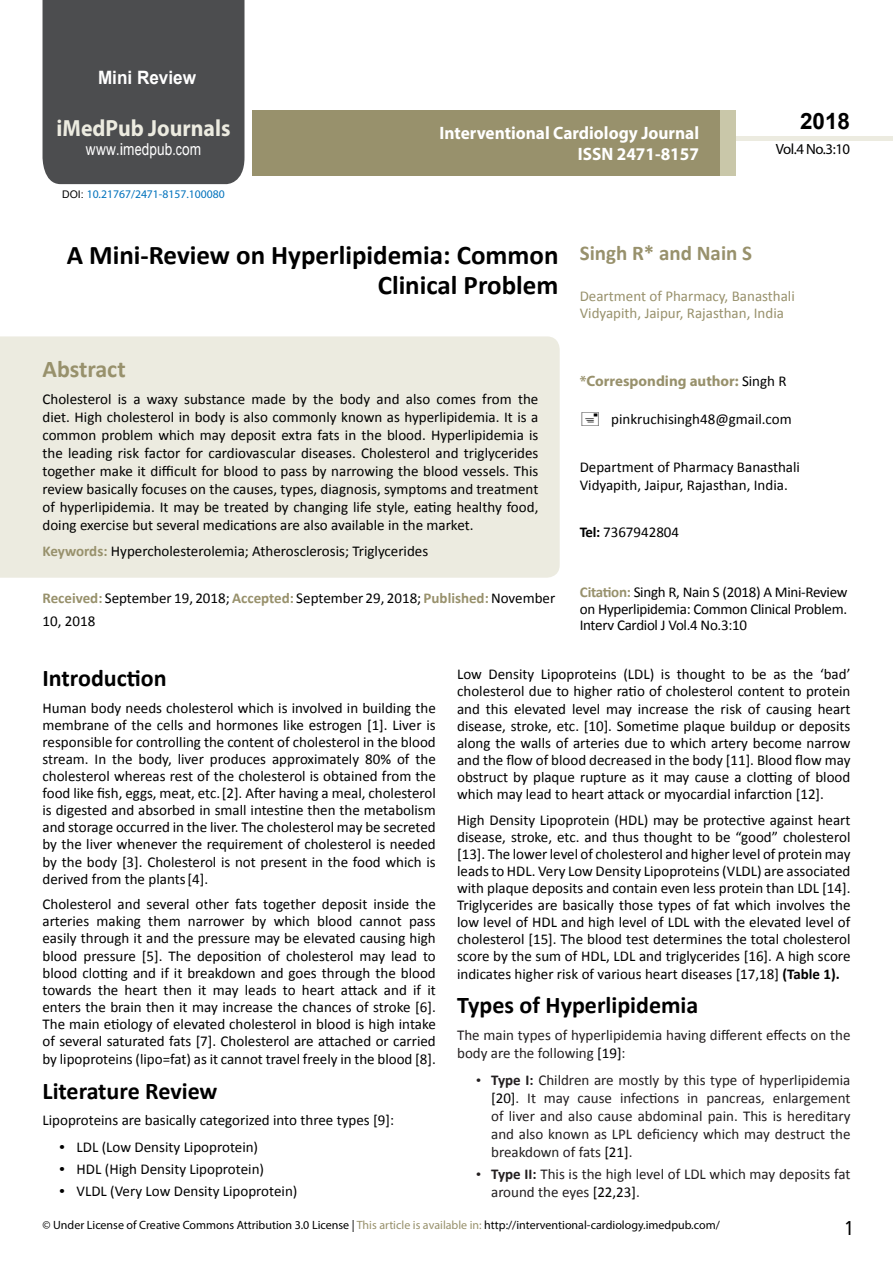
<style>
.page{position:relative;width:893px;height:1263px;background:#fff}
.page>*{position:absolute;margin:0;border:0;box-sizing:border-box;transform-origin:0 0}
.t1{font:700 27px/29.7px "Calibri";color:#000;text-align:right}
.t2{font:25.5px "Tunga";color:#000}
.t3{font:700 24px "Calibri";color:#000}
.t4{font:700 24px "Calibri";color:#98916c}
.t5{font:700 23.4px "Myriad Pro";color:#ecebe0;scale:.93 1}
.t6{font:700 22.5px "Arial";color:#000}
.t7{font:700 21px "Calibri";color:#98916c}
.t8{font:700 18.45px "Arial";color:#fff;scale:.93 1}
.t9{font:700 18px/21.6px "Myriad Pro";color:#fff;text-align:right;scale:.96 1}
.t10{font:16.5px "Arial";letter-spacing:.01em;color:#fff;scale:.83 1}
.t11{font:15px/17.1px "Calibri";color:#000;text-align:justify}
.t12{font:15px/18px "Calibri";color:#231f20}
.t13{font:15px/16.5px "Calibri";color:#98916c}
.t14{font:700 15px "Myriad Pro";color:#98916c}
.t15{font:14.85px "Myriad Pro";letter-spacing:-.03em;color:#000}
.t16{font:12px "Myriad Pro";color:#000}
.t17{font:11.7px "Myriad Pro";color:#0072bc}
.s1{font-family:"Calibri"}
.s2{font-family:"Arial";font-size:10.5px;color:#000}
.s3{font-weight:700;color:#98916c}
.s4{font-family:"Calibri";font-weight:400;color:#000}
.s5{font-weight:700}
.s6{font-family:"Times New Roman";font-weight:700}
.s7{color:#000}
.s8{font-family:"Courier New"}
.s9{color:#98916c}
</style>
<div class="page">
<hr style="left:736px;top:137px;width:157px;height:4px;background:#ecebe0">
<div style="left:252px;top:110px;width:469px;height:66px;background:#98916c"></div>
<div style="left:720px;top:110px;width:16px;height:66px;background:#c9c7a9"></div>
<div style="left:43px;top:0;width:201px;height:184px;background:#4c4d4f"></div>
<div style="left:0;top:336px;width:560px;height:242px;background:#ecebe0"></div>
<p class="t8" style="left:98px;top:65px;width:107px">Mini Review</p>
<h3 class="t5" style="left:57px;top:113px;width:188px">iMedPub Journals</h3>
<p class="t10" style="left:86px;top:139px;width:140px">www<span class="s1">.</span>imedpub<span class="s1">.</span>com</p>
<p class="t17" style="left:62px;top:187px;width:164px"><span class="s2">DOI:</span> 10.21767/2471-8157.100080</p>
<p class="t9" style="left:439px;top:121px;width:272px">Interventional Cardiology Journal<br>ISSN 2471-8157</p>
<h3 class="t6" style="left:800px;top:106px;width:52px">2018</h3>
<p class="t15" style="left:776px;top:140px;width:76px">Vol.4 No.3:10</p>
<h1 class="t1" style="left:67px;top:240px;width:493px">A Mini-Review on Hyperlipidemia: Common<br>Clinical Problem</h1>
<h3 class="t4" style="left:43px;top:354px;width:85px">Abstract</h3>
<p class="t11" style="left:43px;top:390px;width:497px;line-height:18px">Cholesterol is a waxy substance made by the body and also comes from the diet. High cholesterol in body is also commonly known as hyperlipidemia. It is a common problem which may deposit extra fats in the blood. Hyperlipidemia is the leading risk factor for cardiovascular diseases. Cholesterol and triglycerides together make it difficult for blood to pass by narrowing the blood vessels. This review basically focuses on the causes, types, diagnosis, symptoms and treatment of hyperlipidemia. It may be treated by changing life style, eating healthy food, doing exercise but several medications are also available in the market.</p>
<p class="t11" style="left:43px;top:543px;width:387px"><span class="s3">Keywords:</span> Hypercholesterolemia; Atherosclerosis; Triglycerides</p>
<p class="t11" style="left:43px;top:587px;width:514px;line-height:22.5px"><span class="s3">Received:</span> September 19, 2018; <span class="s3">Accepted:</span> September 29, 2018; <span class="s3">Published:</span>November<br>10, 2018</p>
<h3 class="t7" style="left:580px;top:239px;width:174px">Singh R* and Nain S</h3>
<p class="t13" style="left:580px;top:288px;width:217px">Deartment of Pharmacy, Banasthali<br>Vidyapith, Jaipur, Rajasthan, India</p>
<p class="t14" style="left:580px;top:371px;width:208px">*Corresponding author: <span class="s4">Singh R</span></p>
<p class="t11" style="left:611px;top:410px;width:182px">pinkruchisingh48@gmail.com</p>
<p class="t11" style="left:580px;top:458px;width:222px;line-height:18px">Department of Pharmacy Banasthali<br>Vidyapith, Jaipur, Rajasthan, India.</p>
<p class="t11" style="left:580px;top:523px;width:101px"><span class="s5">Tel:</span> 7367942804</p>
<p class="t11" style="left:580px;top:584px;width:269px;line-height:16.5px"><span class="s3">Citation:</span> Singh R, Nain S (2018) A Mini-Review on Hyperlipidemia: Common Clinical Problem.<br>Interv Cardiol J Vol.4 No.3:10</p>
<h3 class="t3" style="left:43px;top:663px;width:126px">Introduction</h3>
<p class="t11" style="left:43px;top:699px;width:395px">Human body needs cholesterol which is involved in building the membrane of the cells and hormones like estrogen [1]. Liver is responsible for controlling the content of cholesterol in the blood stream. In the body, liver produces approximately 80% of the cholesterol whereas rest of the cholesterol is obtained from the food like fish, eggs, meat, etc.[2]. After having a meal, cholesterol is digested and absorbed in small intestine then the metabolism and storage occurred in the liver. The cholesterol may be secreted by the liver whenever the requirement of cholesterol is needed by the body [3]. Cholesterol is not present in the food which is derived from the plants[4].</p>
<p class="t11" style="left:43px;top:896px;width:395px">Cholesterol and several other fats together deposit inside the arteries making them narrower by which blood cannot pass easily through it and the pressure may be elevated causing high blood pressure [5]. The deposition of cholesterol may lead to blood clotting and if it breakdown and goes through the blood towards the heart then it may leads to heart attack and if it enters the brain then it may increase the chances of stroke [6].<br>The main etiology of elevated cholesterol in blood is high intake of several saturated fats [7]. Cholesterol are attached or carried by lipoproteins (lipo=fat) as it cannot travel freely in the blood [8].</p>
<h3 class="t3" style="left:43px;top:1076px;width:176px">Literature Review</h3>
<p class="t11" style="left:43px;top:1112px;width:353px">Lipoproteins are basically categorized into three types [9]:</p>
<p class="t11" style="left:60px;top:1138px;width:200px"><span class="s6">•</span> LDL (Low Density Lipoprotein)</p>
<p class="t11" style="left:60px;top:1161px;width:206px"><span class="s6">•</span> HDL (High Density Lipoprotein)</p>
<p class="t11" style="left:60px;top:1183px;width:239px"><span class="s6">•</span> VLDL (Very Low Density Lipoprotein)</p>
<p class="t11" style="left:457px;top:666px;width:395px">Low Density Lipoproteins (LDL) is thought to be as the ‘bad’ cholesterol due to higher ratio of cholesterol content to protein and this elevated level may increase the risk of causing heart disease, stroke, etc. [10]. Sometime plaque buildup or deposits along the walls of arteries due to which artery become narrow and the flow of blood decreased in the body [11]. Blood flow may obstruct by plaque rupture as it may cause a clotting of blood which may lead to heart attack or myocardial infarction [12].</p>
<p class="t11" style="left:457px;top:811px;width:395px">High Density Lipoprotein (HDL) may be protective against heart disease, stroke, etc. and thus thought to be “good” cholesterol [13]. The lower level of cholesterol and higher level of protein may leads to HDL. Very Low Density Lipoproteins (VLDL) are associated with plaque deposits and contain even less protein than LDL [14].<br>Triglycerides are basically those types of fat which involves the low level of HDL and high level of LDL with the elevated level of cholesterol [15]. The blood test determines the total cholesterol score by the sum of HDL, LDL and triglycerides [16]. A high score indicates higher risk of various heart diseases [17,18] <span class="s5">(Table 1).</span></p>
<h3 class="t3" style="left:457px;top:990px;width:243px">Types of Hyperlipidemia</h3>
<p class="t12" style="left:457px;top:1026px;width:395px">The main types of hyperlipidemia having different effects on the body are the following <span class="s7">[19]</span>:</p>
<p class="t12" style="left:491px;top:1070px;width:361px;text-align:justify;text-indent:-17px"><span class="s8">•</span> <span class="s5">Type I:</span> Children are mostly by this type of hyperlipidemia <span class="s7">[20]</span>. It may cause infections in pancreas, enlargement of liver and also cause abdominal pain. This is hereditary and also known as LPL deficiency which may destruct the breakdown of fats <span class="s7">[21]</span>.</p>
<p class="t12" style="left:491px;top:1165px;width:361px;text-indent:-17px"><span class="s8">•</span> <span class="s5">Type II:</span> This is the high level of LDL which may deposits fat around the eyes <span class="s7">[22,23]</span>.</p>
<p class="t16" style="left:43px;top:1218px;width:679px">© Under License of Creative Commons Attribution 3.0 License | <span class="s9">This article is available in:</span> http://interventional-cardiology.imedpub.com/</p>
<h2 class="t2" style="left:845px;top:1211px;width:9px">1</h2>
</div>
